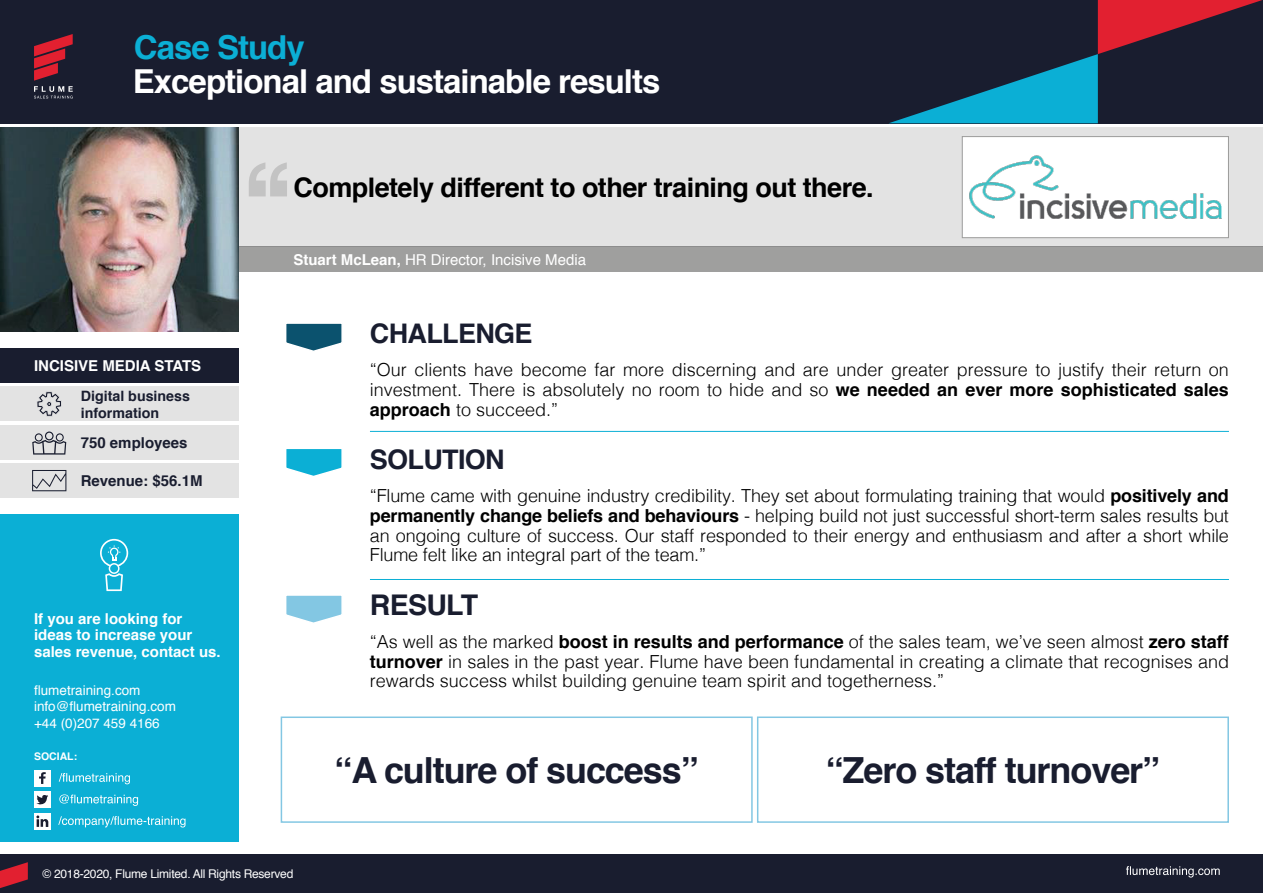
<style>
.page{position:relative;width:1263px;height:893px;background:#fff}
.page>*{position:absolute;margin:0;border:0;box-sizing:border-box;transform-origin:0 0}
.t1{font:700 36px "Helvetica";letter-spacing:-.03em;color:#191d2f}
.t2{font:700 33px "Helvetica";letter-spacing:-.03em;color:#fff}
.t3{font:700 33px "Helvetica";letter-spacing:-.03em;color:#0bafd5}
.t4{font:700 28.5px "Helvetica";letter-spacing:-.025em;color:#191d2f}
.t5{font:700 27px "Helvetica";letter-spacing:-.02em;color:#000}
.t6{font:700 27px "Helvetica";letter-spacing:-.025em;color:#191d2f}
.t7{font:300 18px/19.8px "Helvetica";color:#000;text-align:justify}
.t8{font:700 15px/16.5px "Helvetica";color:#fff}
.t9{font:15px "Helvetica";color:#fff}
.t10{font:700 15px "Helvetica";color:#191d2f}
.t11{font:700 14.25px/16.5px "Helvetica";color:#191d2f}
.t12{font:13.5px/16.5px "Helvetica";color:#fff}
.t13{font:12px "Helvetica";letter-spacing:-.02em;color:#fff}
.t14{font:700 10.5px "Helvetica";color:#fff}
.s1{font-weight:700}
</style>
<div class="page">
<div style="left:0;top:855px;width:1263px;height:38px;background:#191d2f"></div>
<svg style="left:0;top:862px;width:28px;height:26px"></svg>
<div style="left:0;top:0;width:1263px;height:123px;background:#191d2f"></div>
<svg style="left:34px;top:34px;width:39px;height:65px"></svg>
<svg style="left:890px;top:0;width:372px;height:123px"></svg>
<svg style="left:1126px;top:866px;width:94px;height:11px"></svg>
<div style="left:0;top:128px;width:1263px;height:119px;background:#e3e3e3"></div>
<div style="left:238px;top:247px;width:1025px;height:25px;background:#9f9f9e"></div>
<div style="left:962px;top:137px;width:266px;height:101px;background:#fff"></div>
<img style="left:969px;top:155px;width:252px;height:64px">
<div style="left:962px;top:136px;width:267px;height:102px;border:1px solid #9d9d9c"></div>
<div style="left:0;top:349px;width:238px;height:34px;background:#191d2f"></div>
<div style="left:0;top:387px;width:238px;height:34px;background:#e3e3e3"></div>
<div style="left:0;top:425px;width:238px;height:34px;background:#e3e3e3"></div>
<div style="left:0;top:463px;width:238px;height:34px;background:#e3e3e3"></div>
<div style="left:0;top:514px;width:238px;height:328px;background:#0bafd5"></div>
<img style="left:0;top:128px;width:238px;height:204px">
<svg style="left:249px;top:162px;width:38px;height:34px"></svg>
<svg style="left:32px;top:431px;width:34px;height:24px"></svg>
<svg style="left:32px;top:470px;width:34px;height:21px"></svg>
<svg style="left:37px;top:391px;width:25px;height:26px"></svg>
<svg style="left:100px;top:539px;width:28px;height:52px"></svg>
<svg style="left:59px;top:773px;width:71px;height:11px"></svg>
<div style="left:34px;top:770px;width:17px;height:16px;background:#fff"></div>
<svg style="left:39px;top:772px;width:7px;height:12px"></svg>
<svg style="left:59px;top:794px;width:79px;height:12px"></svg>
<div style="left:34px;top:791px;width:17px;height:17px;background:#fff"></div>
<svg style="left:37px;top:795px;width:11px;height:10px"></svg>
<svg style="left:58px;top:816px;width:128px;height:11px"></svg>
<div style="left:34px;top:813px;width:17px;height:17px;background:#fff"></div>
<svg style="left:36px;top:815px;width:12px;height:12px"></svg>
<div style="left:281px;top:716px;width:472px;height:107px;background:#fff;border:2px solid #83c7e3"></div>
<div style="left:757px;top:716px;width:472px;height:107px;background:#fff;border:2px solid #83c7e3"></div>
<hr style="left:370px;top:431px;width:859px;height:1px;background:#0bafd5">
<hr style="left:370px;top:579px;width:859px;height:1px;background:#0bafd5">
<svg style="left:286px;top:323px;width:56px;height:28px;background:#3d758b"></svg>
<svg style="left:286px;top:595px;width:56px;height:28px"></svg>
<svg style="left:286px;top:449px;width:56px;height:27px;background:#35bcdc"></svg>
<h2 class="t3" style="left:134px;top:21px;width:172px">Case Study</h2>
<h2 class="t2" style="left:133px;top:55px;width:529px">Exceptional and sustainable results</h2>
<h3 class="t5" style="left:293px;top:166px;width:582px">Completely different to other training out there.</h3>
<p class="t8" style="left:34px;top:357px;width:169px">INCISIVE MEDIA STATS</p>
<p class="t11" style="left:81px;top:388px;width:111px">Digital business information</p>
<p class="t10" style="left:81px;top:430px;width:108px">750 employees</p>
<p class="t10" style="left:81px;top:469px;width:123px">Revenue: $56.1M</p>
<p class="t8" style="left:34px;top:610px;width:188px">If you are looking for ideas to increase your sales revenue, contact us.</p>
<p class="t12" style="left:34px;top:682px;width:143px">flumetraining.com info@flumetraining.com +44 (0)207 459 4166</p>
<p class="t14" style="left:34px;top:748px;width:45px">SOCIAL:</p>
<p class="t9" style="left:293px;top:248px;width:294px"><span class="s1">Stuart McLean,</span> HR Director, Incisive Media</p>
<h3 class="t6" style="left:370px;top:312px;width:164px">CHALLENGE</h3>
<p class="t7" style="left:370px;top:358px;width:860px">“Our clients have become far more discerning and are under greater pressure to justify their return on investment. There is absolutely no room to hide and so <span class="s1">we needed an ever more sophisticated sales approach</span> to succeed.”</p>
<h3 class="t6" style="left:370px;top:438px;width:136px">SOLUTION</h3>
<p class="t7" style="left:370px;top:484px;width:860px">“Flume came with genuine industry credibility. They set about formulating training that would <span class="s1">positively and permanently change beliefs and behaviours</span> - helping build not just successful short-term sales results but an ongoing culture of success. Our staff responded to their energy and enthusiasm and after a short while Flume felt like an integral part of the team.”</p>
<h3 class="t4" style="left:370px;top:582px;width:110px">RESULT</h3>
<p class="t7" style="left:370px;top:630px;width:860px">“As well as the marked <span class="s1">boost in results and performance</span> of the sales team, we’ve seen almost <span class="s1">zero staff turnover</span> in sales in the past year. Flume have been fundamental in creating a climate that recognises and rewards success whilst building genuine team spirit and togetherness.”</p>
<h1 class="t1" style="left:335px;top:741px;width:366px">“A culture of success”</h1>
<h1 class="t1" style="left:826px;top:741px;width:336px">“Zero staff turnover”</h1>
<p class="t13" style="left:43px;top:865px;width:252px">© 2018-2020, Flume Limited. All Rights Reserved</p>
</div>
